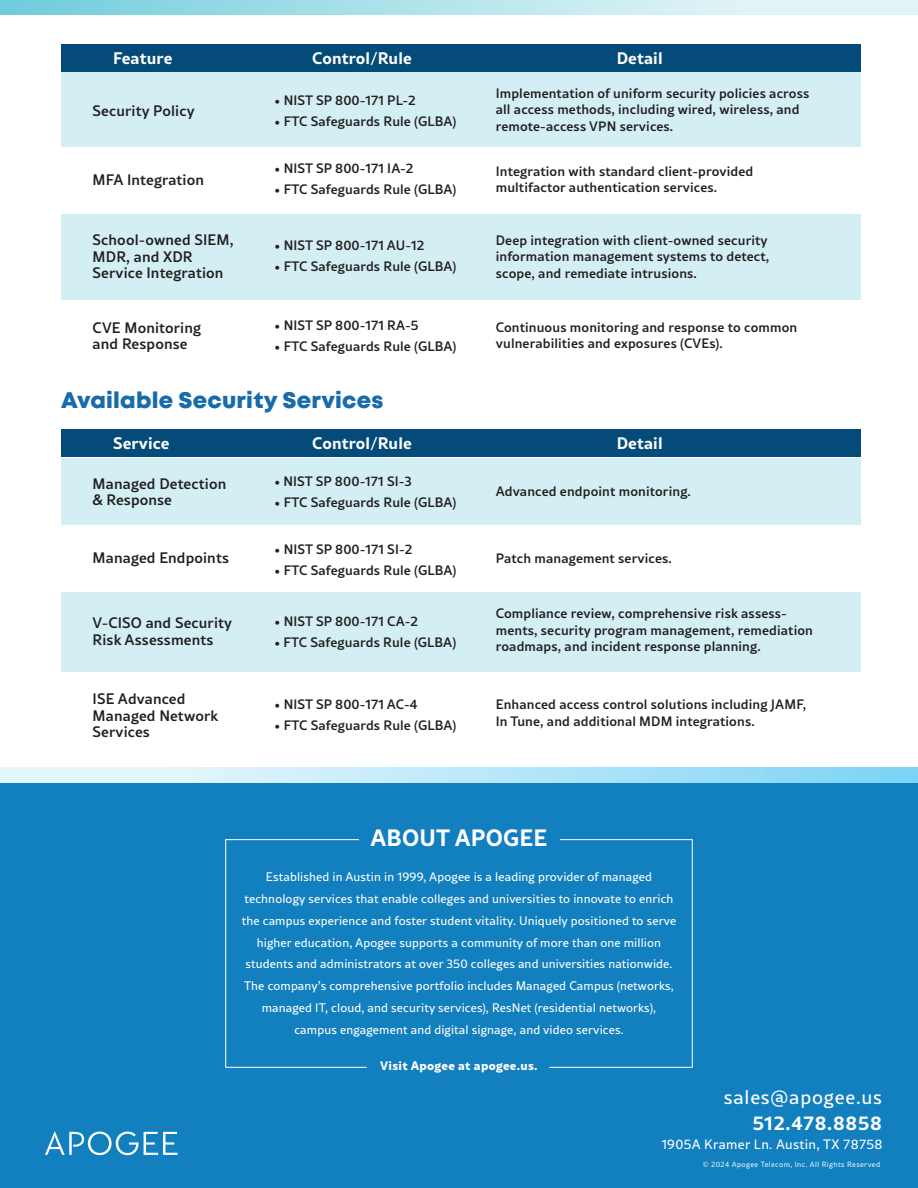
<style>
.page{position:relative;width:918px;height:1188px;background:#fff}
.page>*{position:absolute;margin:0;border:0;box-sizing:border-box;transform-origin:0 0}
.t1{font:700 23.25px "Rival Sans";letter-spacing:.01em;color:#fff}
.t2{font:22.5px "Mont Heavy DEMO";letter-spacing:.01em;color:#176ca9}
.t3{font:19.5px "Rival Sans";letter-spacing:.04em;color:#fff}
.t4{font:700 19.5px "Rival Sans";letter-spacing:.04em;color:#fff}
.t5{font:700 16.5px "Rival Sans";letter-spacing:.01em;color:#fff}
.t6{font:500 15px/16.5px "Rival Sans";letter-spacing:.01em;color:#231f20}
.t7{font:500 13.5px/16.5px "Rival Sans";letter-spacing:.01em;color:#231f20}
.t8{font:13.5px "Rival Sans";letter-spacing:.025em;color:#fff}
.t9{font:12.3px/21.8px "Rival Sans";letter-spacing:.01em;color:#fff;text-align:center}
.t10{font:800 12.15px "Rival Sans";letter-spacing:.025em;color:#fff}
.t11{font:7.5px "Rival Sans";letter-spacing:.05em;color:#fff}
</style>
<div class="page">
<div style="left:61px;top:73px;width:800px;height:74px;background:#d3eff4"></div>
<div style="left:61px;top:214px;width:800px;height:86px;background:#d3eff4"></div>
<div style="left:61px;top:45px;width:800px;height:27px;background:#054b79"></div>
<div style="left:61px;top:458px;width:800px;height:67px;background:#d3eff4"></div>
<div style="left:61px;top:592px;width:800px;height:80px;background:#d3eff4"></div>
<div style="left:61px;top:430px;width:800px;height:27px;background:#054b79"></div>
<svg style="left:0;top:768px;width:918px;height:15px;background:#bae7fa"></svg>
<div style="left:0;top:783px;width:918px;height:405px;background:#127fbf"></div>
<svg style="left:0;top:0;width:918px;height:15px;background:#b4e4ec"></svg>
<svg style="left:225px;top:839px;width:142px;height:229px"></svg>
<svg style="left:549px;top:839px;width:144px;height:229px"></svg>
<svg style="left:45px;top:1132px;width:133px;height:23px"></svg>
<p class="t5" style="left:113px;top:45px;width:61px">Feature</p>
<p class="t5" style="left:312px;top:45px;width:101px">Control/Rule</p>
<p class="t5" style="left:617px;top:45px;width:47px">Detail</p>
<p class="t6" style="left:93px;top:102px;width:103px">Security Policy</p>
<p class="t6" style="left:93px;top:171px;width:113px">MFA Integration</p>
<p class="t7" style="left:274px;top:92px;width:143px">• NIST SP 800-171 PL-2</p>
<p class="t7" style="left:274px;top:113px;width:184px">• FTC Safeguards Rule (GLBA)</p>
<p class="t7" style="left:274px;top:160px;width:141px">• NIST SP 800-171 IA-2</p>
<p class="t7" style="left:274px;top:181px;width:184px">• FTC Safeguards Rule (GLBA)</p>
<p class="t6" style="left:93px;top:231px;width:143px">School-owned SIEM,<br>MDR, and XDR<br>Service Integration</p>
<p class="t7" style="left:274px;top:237px;width:151px">• NIST SP 800-171 AU-12</p>
<p class="t7" style="left:274px;top:258px;width:184px">• FTC Safeguards Rule (GLBA)</p>
<p class="t6" style="left:93px;top:319px;width:110px">CVE Monitoring and Response</p>
<p class="t7" style="left:274px;top:317px;width:146px">• NIST SP 800-171 RA-5</p>
<p class="t7" style="left:274px;top:338px;width:184px">• FTC Safeguards Rule (GLBA)</p>
<h2 class="t2" style="left:61px;top:388px;width:324px">Available Security Services</h2>
<p class="t7" style="left:496px;top:84px;width:315px">Implementation of uniform security policies across all access methods, including wired, wireless, and remote-access VPN services.</p>
<p class="t7" style="left:496px;top:162px;width:259px">Integration with standard client-provided multifactor authentication services.</p>
<p class="t7" style="left:496px;top:231px;width:275px">Deep integration with client-owned security information management systems to detect, scope, and remediate intrusions.</p>
<p class="t7" style="left:496px;top:318px;width:303px">Continuous monitoring and response to common vulnerabilities and exposures (CVEs).</p>
<p class="t5" style="left:113px;top:430px;width:58px">Service</p>
<p class="t5" style="left:312px;top:430px;width:101px">Control/Rule</p>
<p class="t5" style="left:617px;top:430px;width:47px">Detail</p>
<p class="t6" style="left:93px;top:475px;width:135px">Managed Detection &amp; Response</p>
<p class="t7" style="left:274px;top:473px;width:139px">• NIST SP 800-171 SI-3</p>
<p class="t7" style="left:274px;top:494px;width:184px">• FTC Safeguards Rule (GLBA)</p>
<p class="t7" style="left:496px;top:482px;width:197px">Advanced endpoint monitoring.</p>
<p class="t7" style="left:274px;top:541px;width:139px">• NIST SP 800-171 SI-2</p>
<p class="t7" style="left:274px;top:562px;width:184px">• FTC Safeguards Rule (GLBA)</p>
<p class="t6" style="left:93px;top:549px;width:138px">Managed Endpoints</p>
<p class="t7" style="left:496px;top:549px;width:178px">Patch management services.</p>
<p class="t6" style="left:93px;top:614px;width:141px">V-CISO and Security<br>Risk Assessments</p>
<p class="t7" style="left:274px;top:612px;width:145px">• NIST SP 800-171 CA-2</p>
<p class="t7" style="left:274px;top:633px;width:183px">• FTC Safeguards Rule (GLBA)</p>
<p class="t6" style="left:93px;top:690px;width:127px">ISE Advanced<br>Managed Network<br>Services</p>
<p class="t7" style="left:274px;top:695px;width:145px">• NIST SP 800-171 AC-4</p>
<p class="t7" style="left:274px;top:716px;width:184px">• FTC Safeguards Rule (GLBA)</p>
<p class="t7" style="left:496px;top:605px;width:319px">Compliance review, comprehensive risk assess&shy;ments, security program management, remediation roadmaps, and incident response planning.</p>
<p class="t7" style="left:496px;top:696px;width:312px">Enhanced access control solutions including JAMF,<br>In Tune, and additional MDM integrations.</p>
<h1 class="t1" style="left:370px;top:820px;width:178px">ABOUT APOGEE</h1>
<p class="t9" style="left:242px;top:866px;width:436px">Established in Austin in 1999, Apogee is a leading provider of managed technology services that enable colleges and universities to innovate to enrich the campus experience and foster student vitality. Uniquely positioned to serve higher education, Apogee supports a community of more than one million students and administrators at over 350 colleges and universities nationwide.<br>The company’s comprehensive portfolio includes Managed Campus (networks, managed IT, cloud, and security services), ResNet (residential networks), campus engagement and digital signage, and video services.</p>
<p class="t10" style="left:380px;top:1056px;width:159px">Visit Apogee at apogee.us.</p>
<h3 class="t3" style="left:724px;top:1083px;width:159px">sales@apogee.us</h3>
<h3 class="t4" style="left:753px;top:1108px;width:131px">512.478.8858</h3>
<p class="t8" style="left:662px;top:1135px;width:222px">1905A Kramer Ln. Austin, TX 78758</p>
<p class="t11" style="left:703px;top:1159px;width:179px">© 2024 Apogee Telecom, Inc. All Rights Reserved</p>
</div>
